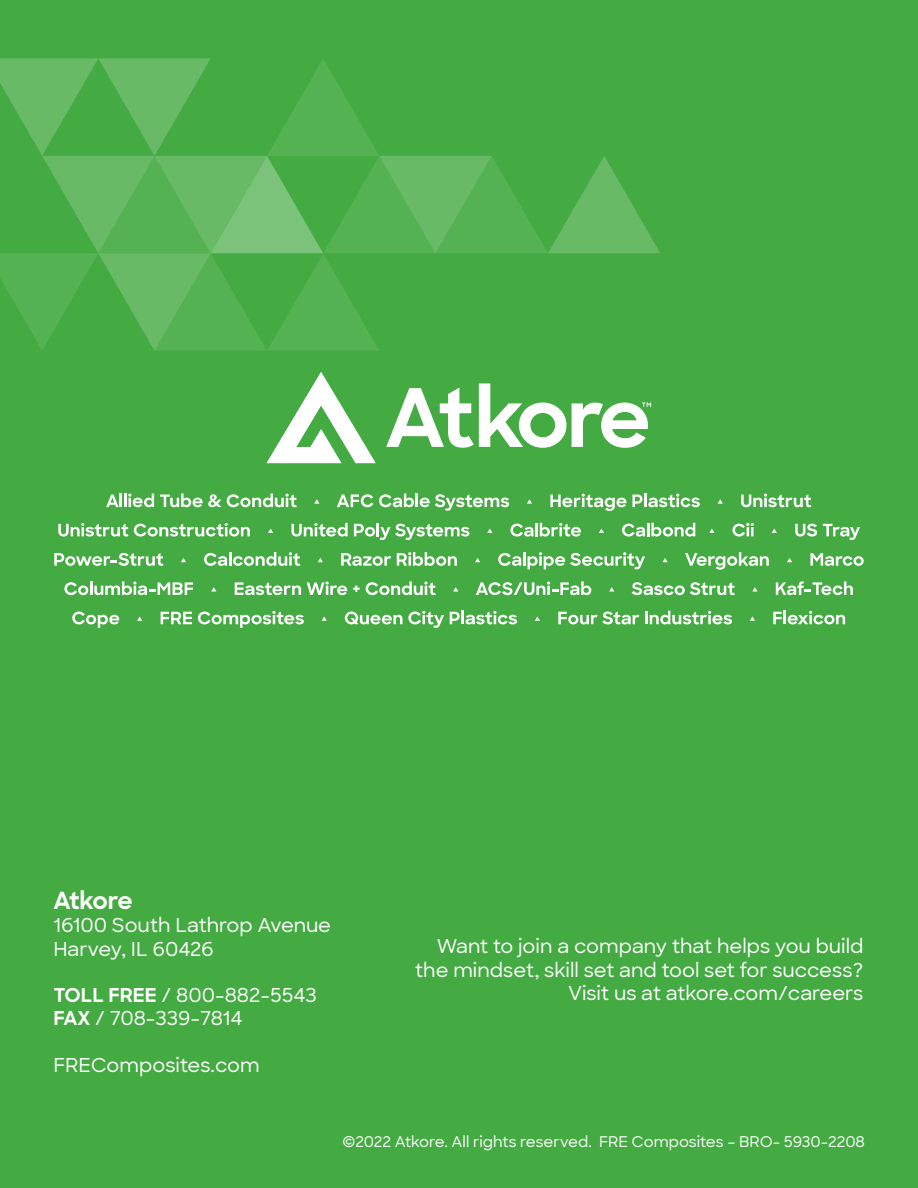
<style>
.page{position:relative;width:918px;height:1188px;background:#44aa42}
.page>*{position:absolute;margin:0;border:0;box-sizing:border-box;transform-origin:0 0}
.Back_Address{font:700 24px "Sharp Sans";letter-spacing:-.045em;color:#fff}
.Back_Join_Text{font:500 19.5px/23.4px "Sharp Sans";color:#fff;text-align:right}
.Back_Address-2{font:500 19.5px/23.4px "Sharp Sans";color:#fff}
.Document_Number{font:500 15px "Sharp Sans";color:#fff}
.s1{font-weight:700}
</style>
<div class="page">
<svg style="left:0;top:58px;width:660px;height:293px"></svg>
<svg style="left:386px;top:383px;width:265px;height:65px"></svg>
<svg style="left:266px;top:372px;width:110px;height:91px"></svg>
<svg style="left:106px;top:493px;width:48px;height:14px"></svg>
<svg style="left:160px;top:493px;width:137px;height:14px"></svg>
<svg style="left:314px;top:499px;width:5px;height:5px"></svg>
<svg style="left:337px;top:494px;width:36px;height:13px"></svg>
<svg style="left:379px;top:493px;width:130px;height:18px"></svg>
<svg style="left:527px;top:499px;width:5px;height:5px"></svg>
<svg style="left:550px;top:494px;width:76px;height:17px"></svg>
<svg style="left:632px;top:494px;width:68px;height:13px"></svg>
<svg style="left:718px;top:499px;width:5px;height:5px"></svg>
<svg style="left:741px;top:494px;width:70px;height:13px"></svg>
<svg style="left:58px;top:523px;width:192px;height:14px"></svg>
<svg style="left:268px;top:529px;width:5px;height:4px"></svg>
<svg style="left:291px;top:523px;width:57px;height:14px"></svg>
<svg style="left:354px;top:523px;width:115px;height:17px"></svg>
<svg style="left:487px;top:529px;width:5px;height:4px"></svg>
<svg style="left:510px;top:523px;width:71px;height:14px"></svg>
<svg style="left:599px;top:529px;width:5px;height:4px"></svg>
<svg style="left:622px;top:523px;width:73px;height:14px"></svg>
<svg style="left:709px;top:529px;width:5px;height:4px"></svg>
<svg style="left:732px;top:523px;width:22px;height:14px"></svg>
<svg style="left:772px;top:529px;width:5px;height:4px"></svg>
<svg style="left:795px;top:524px;width:22px;height:13px"></svg>
<svg style="left:823px;top:524px;width:37px;height:16px"></svg>
<svg style="left:54px;top:553px;width:110px;height:13px"></svg>
<svg style="left:181px;top:558px;width:5px;height:4px"></svg>
<svg style="left:204px;top:552px;width:96px;height:14px"></svg>
<svg style="left:318px;top:558px;width:5px;height:4px"></svg>
<svg style="left:341px;top:553px;width:50px;height:13px"></svg>
<svg style="left:397px;top:552px;width:60px;height:14px"></svg>
<svg style="left:475px;top:558px;width:5px;height:4px"></svg>
<svg style="left:498px;top:553px;width:23px;height:13px"></svg>
<hr style="left:523px;top:552px;width:3px;height:14px;background:#fff">
<svg style="left:528px;top:552px;width:117px;height:17px"></svg>
<svg style="left:662px;top:558px;width:6px;height:4px"></svg>
<svg style="left:685px;top:552px;width:84px;height:18px"></svg>
<svg style="left:787px;top:558px;width:5px;height:4px"></svg>
<svg style="left:810px;top:553px;width:54px;height:13px"></svg>
<svg style="left:64px;top:581px;width:129px;height:14px"></svg>
<svg style="left:211px;top:587px;width:5px;height:5px"></svg>
<svg style="left:235px;top:582px;width:66px;height:13px"></svg>
<svg style="left:307px;top:582px;width:40px;height:13px"></svg>
<svg style="left:353px;top:586px;width:7px;height:6px"></svg>
<svg style="left:366px;top:581px;width:70px;height:14px"></svg>
<svg style="left:453px;top:587px;width:5px;height:5px"></svg>
<svg style="left:476px;top:581px;width:115px;height:14px"></svg>
<svg style="left:609px;top:587px;width:5px;height:5px"></svg>
<svg style="left:632px;top:582px;width:103px;height:13px"></svg>
<svg style="left:752px;top:587px;width:6px;height:5px"></svg>
<svg style="left:776px;top:581px;width:77px;height:14px"></svg>
<svg style="left:72px;top:612px;width:47px;height:16px"></svg>
<svg style="left:137px;top:616px;width:5px;height:5px"></svg>
<svg style="left:161px;top:612px;width:31px;height:12px"></svg>
<svg style="left:198px;top:611px;width:106px;height:17px"></svg>
<svg style="left:322px;top:616px;width:5px;height:5px"></svg>
<svg style="left:345px;top:612px;width:57px;height:12px"></svg>
<svg style="left:408px;top:611px;width:36px;height:17px"></svg>
<svg style="left:450px;top:611px;width:67px;height:13px"></svg>
<svg style="left:535px;top:616px;width:5px;height:5px"></svg>
<svg style="left:558px;top:612px;width:81px;height:12px"></svg>
<svg style="left:645px;top:611px;width:87px;height:13px"></svg>
<svg style="left:750px;top:616px;width:5px;height:5px"></svg>
<svg style="left:773px;top:611px;width:72px;height:13px"></svg>
<p class="Back_Address" style="left:53px;top:882px;width:81px">Atkore</p>
<p class="Back_Address-2" style="left:53px;top:912px;width:279px">16100 South Lathrop Avenue<br>Harvey, IL 60426</p>
<p class="Back_Address-2" style="left:53px;top:982px;width:265px"><span class="s1">TOLL FREE</span> / 800-882-5543<br><span class="s1">FAX</span> / 708-339-7814</p>
<p class="Back_Address-2" style="left:53px;top:1053px;width:208px">FREComposites.com</p>
<p class="Back_Join_Text" style="left:415px;top:934px;width:450px">Want to join a company that helps you build the mindset, skill set and tool set for success?<br>Visit us at atkore.com/careers</p>
<p class="Document_Number" style="left:342px;top:1130px;width:524px">©2022 Atkore. All rights reserved. FRE Composites – BRO- 5930-2208</p>
</div>
